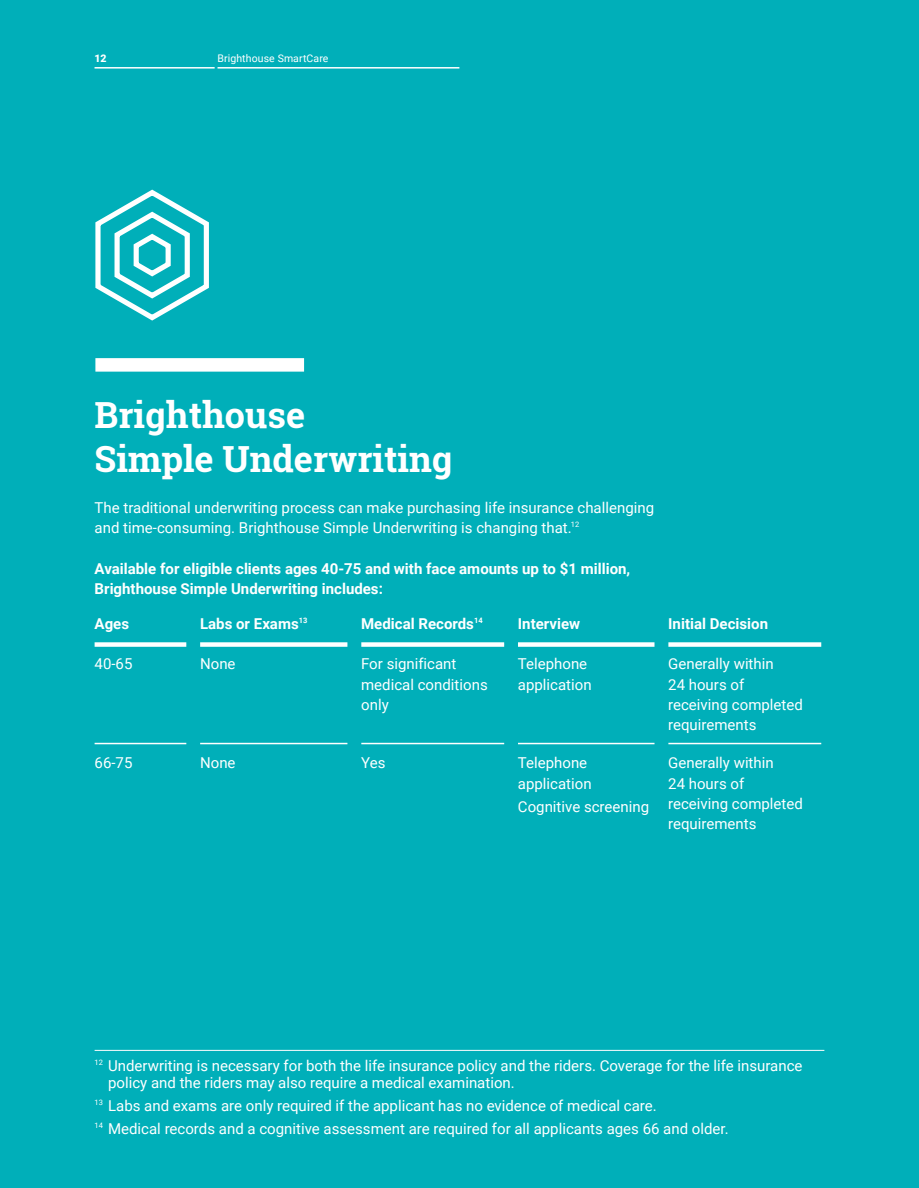
<style>
.page{position:relative;width:919px;height:1188px;background:#fff}
.page>*{position:absolute;margin:0;border:0;box-sizing:border-box;transform-origin:0 0}
.t1{font:700 36px/43.2px "Roboto Slab";color:#fff}
.t2{font:15px/20.2px "Roboto";color:#fff}
.t3{font:700 15px/20.2px "Roboto";color:#fff}
.t4{font:10.5px "Roboto";letter-spacing:.01em;color:#fff}
.t5{font:900 10.5px "Roboto";color:#fff}
</style>
<div class="page">
<div style="left:0;top:0;width:918px;height:1188px;background:#00afb9"></div>
<hr style="left:95px;top:1050px;width:729px;height:1px;background:#fff">
<hr style="left:94px;top:67px;width:120px;height:2px;background:#fff">
<hr style="left:217px;top:67px;width:242px;height:2px;background:#fff">
<svg style="left:95px;top:189px;width:114px;height:132px"></svg>
<div style="left:95px;top:358px;width:209px;height:14px;background:#fff"></div>
<div style="left:95px;top:642px;width:91px;height:5px;background:#fff"></div>
<div style="left:200px;top:642px;width:147px;height:5px;background:#fff"></div>
<div style="left:361px;top:642px;width:143px;height:5px;background:#fff"></div>
<div style="left:517px;top:642px;width:137px;height:5px;background:#fff"></div>
<div style="left:668px;top:642px;width:152px;height:5px;background:#fff"></div>
<hr style="left:95px;top:743px;width:91px;height:1px;background:#fff">
<hr style="left:200px;top:743px;width:147px;height:1px;background:#fff">
<hr style="left:361px;top:743px;width:143px;height:1px;background:#fff">
<hr style="left:517px;top:743px;width:137px;height:1px;background:#fff">
<hr style="left:668px;top:743px;width:152px;height:1px;background:#fff">
<p class="t5" style="left:94px;top:51px;width:14px">12</p>
<p class="t4" style="left:217px;top:51px;width:112px">Brighthouse SmartCare</p>
<h1 class="t1" style="left:95px;top:393px;width:359px">Brighthouse<br>Simple Underwriting</h1>
<p class="t2" style="left:95px;top:497px;width:560px">The traditional underwriting process can make purchasing life insurance challenging and time-consuming. Brighthouse Simple Underwriting is changing that.<sup>12</sup></p>
<p class="t3" style="left:95px;top:558px;width:537px">Available for eligible clients ages 40-75 and with face amounts up to $1 million,<br>Brighthouse Simple Underwriting includes:</p>
<p class="t3" style="left:95px;top:613px;width:36px">Ages</p>
<p class="t3" style="left:200px;top:613px;width:109px">Labs or Exams<sup>13</sup></p>
<p class="t3" style="left:361px;top:613px;width:123px">Medical Records<sup>14</sup></p>
<p class="t3" style="left:517px;top:613px;width:64px">Interview</p>
<p class="t3" style="left:668px;top:613px;width:101px">Initial Decision</p>
<p class="t2" style="left:95px;top:653px;width:39px">40-65</p>
<p class="t2" style="left:200px;top:653px;width:37px">None</p>
<p class="t2" style="left:361px;top:653px;width:128px">For significant medical conditions only</p>
<p class="t2" style="left:517px;top:653px;width:75px">Telephone application</p>
<p class="t2" style="left:668px;top:653px;width:136px">Generally within<br>24 hours of receiving completed requirements</p>
<p class="t2" style="left:95px;top:752px;width:39px">66-75</p>
<p class="t2" style="left:200px;top:752px;width:37px">None</p>
<p class="t2" style="left:361px;top:752px;width:26px">Yes</p>
<p class="t2" style="left:517px;top:752px;width:75px">Telephone application</p>
<p class="t2" style="left:517px;top:796px;width:133px">Cognitive screening</p>
<p class="t2" style="left:668px;top:752px;width:136px">Generally within<br>24 hours of receiving completed requirements</p>
<p class="t2" style="left:108px;top:1057px;width:695px;line-height:16.5px;text-indent:-13px"><sup>12</sup> Underwriting is necessary for both the life insurance policy and the riders. Coverage for the life insurance policy and the riders may also require a medical examination.</p>
<p class="t2" style="left:95px;top:1093px;width:635px;line-height:23.2px"><sup>13</sup> Labs and exams are only required if the applicant has no evidence of medical care.<br><sup>14</sup> Medical records and a cognitive assessment are required for all applicants ages 66 and older.</p>
</div>
